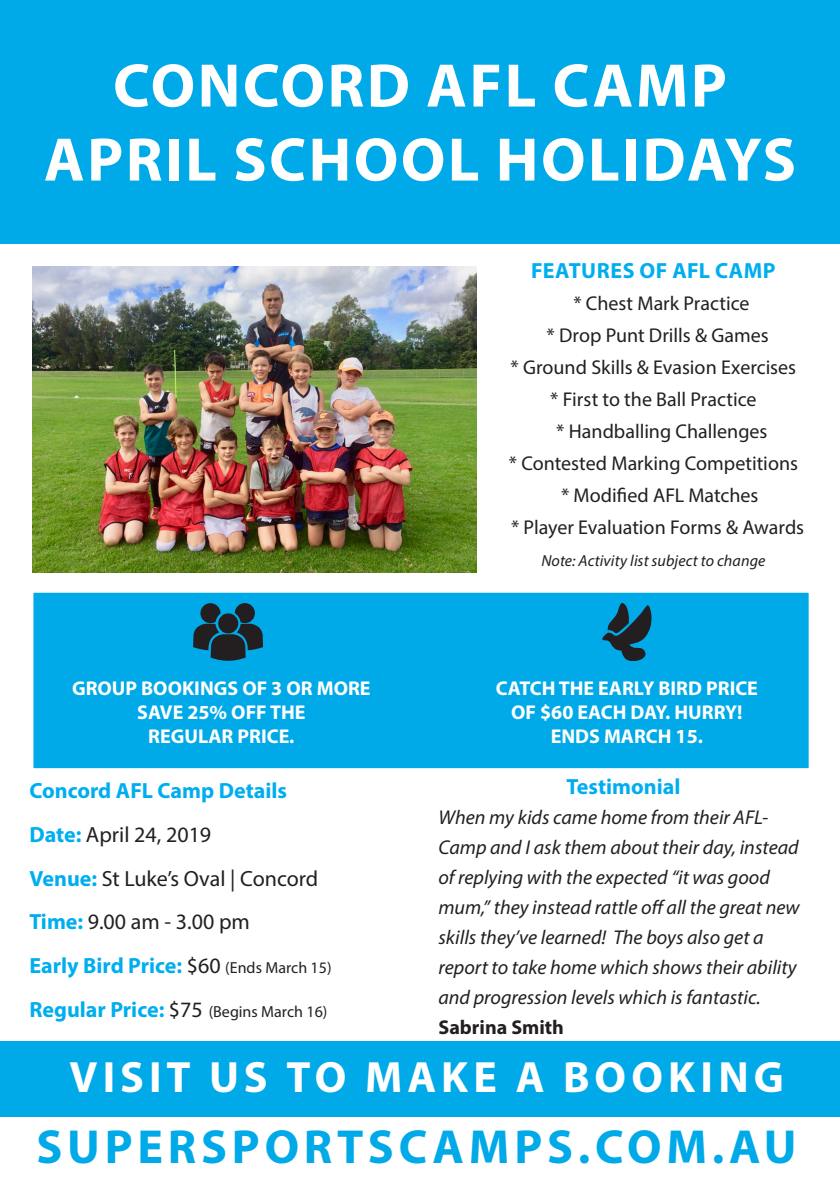
<style>
.page{position:relative;width:840px;height:1191px;background:#fff}
.page>*{position:absolute;margin:0;border:0;box-sizing:border-box;transform-origin:0 0}
.t1{font:700 62px "Myriad Pro";letter-spacing:.04em;color:#fff}
.t2{font:700 48px "Myriad Pro";letter-spacing:.1em;color:#00a9e8}
.t3{font:700 44px "Myriad Pro";letter-spacing:.115em;color:#fff}
.t4{font:700 22px "Myriad Pro";color:#00aeef}
.t5{font:22px "Myriad Pro";color:#231f20}
.t6{font:700 22px "Myriad Pro";letter-spacing:.02em;color:#00aeef}
.t7{font:italic 20px/30px "Myriad Pro";color:#231f20}
.t8{font:20px "Myriad Pro";color:#231f20}
.t9{font:700 20px/24px "Myriad Pro";color:#fff;text-align:center}
.t10{font:700 20px "Myriad Pro";color:#231f20}
.t11{font:italic 16px "Myriad Pro";letter-spacing:.005em;color:#231f20}
.t12{font:16px "Myriad Pro";color:#231f20}
.s1{font-weight:700;color:#00aeef}
.s2{font-weight:400;color:#231f20}
.s3{font-weight:400;font-size:16px;color:#231f20}
.s4{font-weight:700;font-size:22px;color:#00aeef}
.s5{font-size:22px}
</style>
<div class="page">
<div style="left:29px;top:589px;width:783px;height:183px;background:#00a9e8;border:4px solid #fff"></div>
<div style="left:0;top:0;width:839px;height:244px;background:#00a9e8"></div>
<svg style="left:602px;top:603px;width:49px;height:58px"></svg>
<div style="left:0;top:1041px;width:839px;height:75px;background:#00a9e8"></div>
<svg style="left:193px;top:603px;width:70px;height:58px"></svg>
<img style="left:33px;top:266px;width:443px;height:306px">
<p class="t1" style="left:113px;top:45px;width:615px">CONCORD AFL CAMP</p>
<p class="t1" style="left:44px;top:119px;width:753px">APRIL SCHOOL HOLIDAYS</p>
<p class="t9" style="left:72px;top:676px;width:300px">GROUP BOOKINGS OF 3 OR MORE<br>SAVE 25% OFF THE</p>
<p class="t9" style="left:148px;top:724px;width:147px">REGULAR PRICE.</p>
<p class="t4" style="left:29px;top:776px;width:259px">Concord AFL Camp Details</p>
<p class="t5" style="left:29px;top:821px;width:183px"><span class="s1">Date:</span> April 24, 2019</p>
<p class="t5" style="left:29px;top:864px;width:290px"><span class="s1">Venue:</span> St Luke’s Oval | Concord</p>
<p class="t5" style="left:29px;top:908px;width:222px"><span class="s1">Time:</span> 9.00 am - 3.00 pm</p>
<p class="t4" style="left:29px;top:951px;width:303px">Early Bird Price: <span class="s2">$60</span> <span class="s3">(Ends March 15)</span></p>
<p class="t12" style="left:29px;top:1001px;width:299px"><span class="s4">Regular Price:</span> <span class="s5">$75</span> (Begins March 16)</p>
<p class="t6" style="left:530px;top:256px;width:246px">FEATURES OF AFL CAMP</p>
<p class="t8" style="left:573px;top:291px;width:178px">* Chest Mark Practice</p>
<p class="t8" style="left:546px;top:323px;width:223px">* Drop Punt Drills &amp; Games</p>
<p class="t8" style="left:510px;top:355px;width:287px">* Ground Skills &amp; Evasion Exercises</p>
<p class="t8" style="left:550px;top:387px;width:208px">* First to the Ball Practice</p>
<p class="t8" style="left:556px;top:419px;width:212px">* Handballing Challenges</p>
<p class="t8" style="left:508px;top:451px;width:290px">* Contested Marking Competitions</p>
<p class="t8" style="left:560px;top:483px;width:199px">* Modified AFL Matches</p>
<p class="t8" style="left:511px;top:515px;width:294px">* Player Evaluation Forms &amp; Awards</p>
<p class="t11" style="left:541px;top:551px;width:225px">Note: Activity list subject to change</p>
<p class="t9" style="left:495px;top:676px;width:263px">CATCH THE EARLY BIRD PRICE<br>OF $60 EACH DAY. HURRY!<br>ENDS MARCH 15.</p>
<p class="t4" style="left:566px;top:772px;width:115px">Testimonial</p>
<p class="t7" style="left:438px;top:802px;width:362px">When my kids came home from their AFL-Camp and I ask them about their day, instead of replying with the expected “it was good mum,” they instead rattle off all the great new skills they’ve learned! The boys also get a report to take home which shows their ability and progression levels which is fantastic.</p>
<p class="t10" style="left:438px;top:1014px;width:127px">Sabrina Smith</p>
<p class="t3" style="left:70px;top:1048px;width:715px">VISIT US TO MAKE A BOOKING</p>
<p class="t2" style="left:36px;top:1116px;width:761px">SUPERSPORTSCAMPS.COM.AU</p>
</div>
